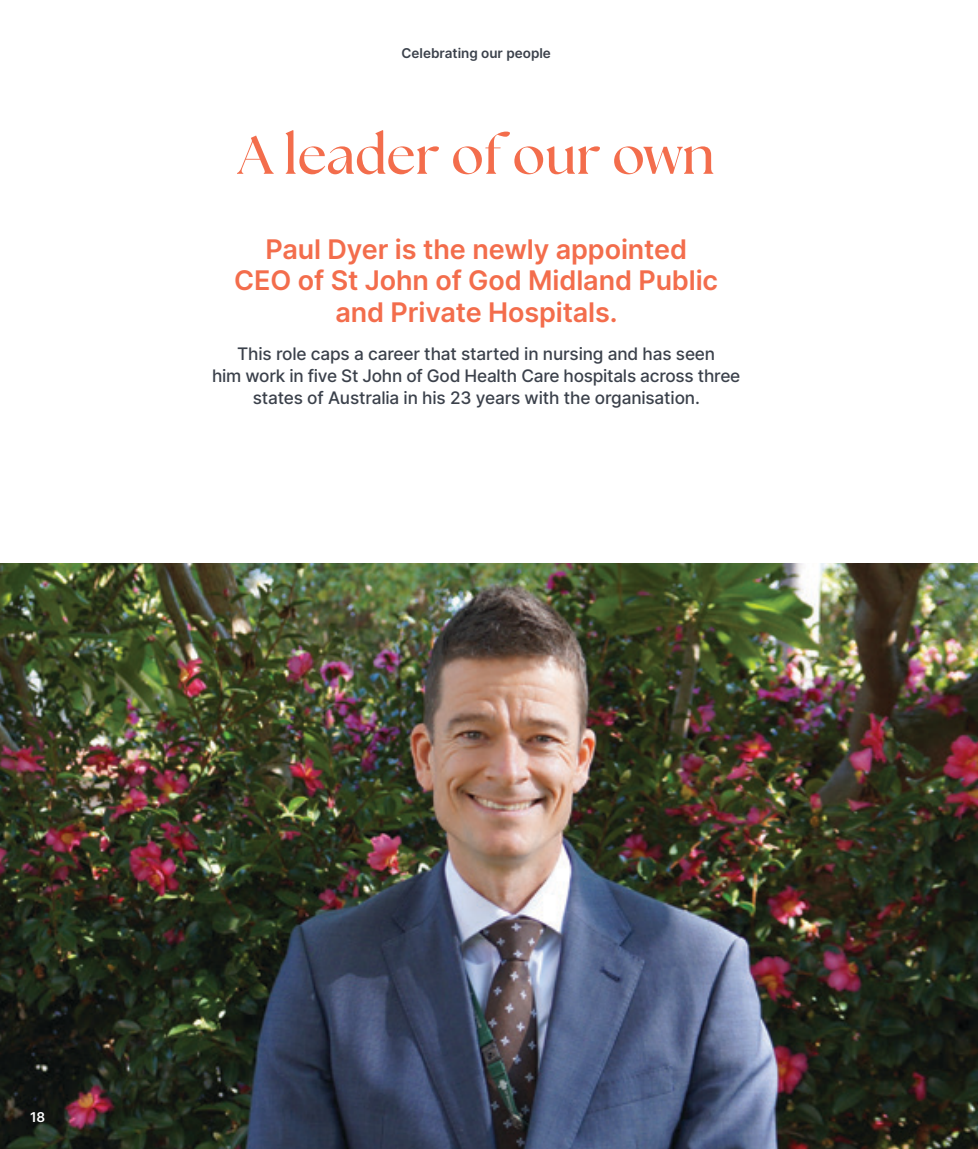
<style>
.page{position:relative;width:978px;height:1149px;background:#fff}
.page>*{position:absolute;margin:0;border:0;box-sizing:border-box;transform-origin:0 0}
.t1{font:700 54px "The Seasons";letter-spacing:.005em;color:#f36d4c}
.t2{font:600 27px/31.5px "Inter";letter-spacing:-.005em;color:#f36d4c;text-align:center}
.t3{font:500 17.25px/21.8px "Inter";letter-spacing:-.01em;color:#3b414b;text-align:center}
.t4{font:600 13.5px "Inter";color:#3b414b}
.t5{font:600 13.5px "Inter";color:#fff}
</style>
<div class="page">
<img style="left:0;top:563px;width:978px;height:585px">
<p class="t4" style="left:401px;top:43px;width:151px">Celebrating our people</p>
<h1 class="t1" style="left:238px;top:119px;width:478px">A leader of our own</h1>
<h2 class="t2" style="left:234px;top:232px;width:485px">Paul Dyer is the newly appointed<br>CEO of St John of God Midland Public and Private Hospitals.</h2>
<p class="t3" style="left:212px;top:343px;width:530px">This role caps a career that started in nursing and has seen<br>him work in five St John of God Health Care hospitals across three states of Australia in his 23 years with the organisation.</p>
<p class="t5" style="left:30px;top:1107px;width:17px">18</p>
</div>
